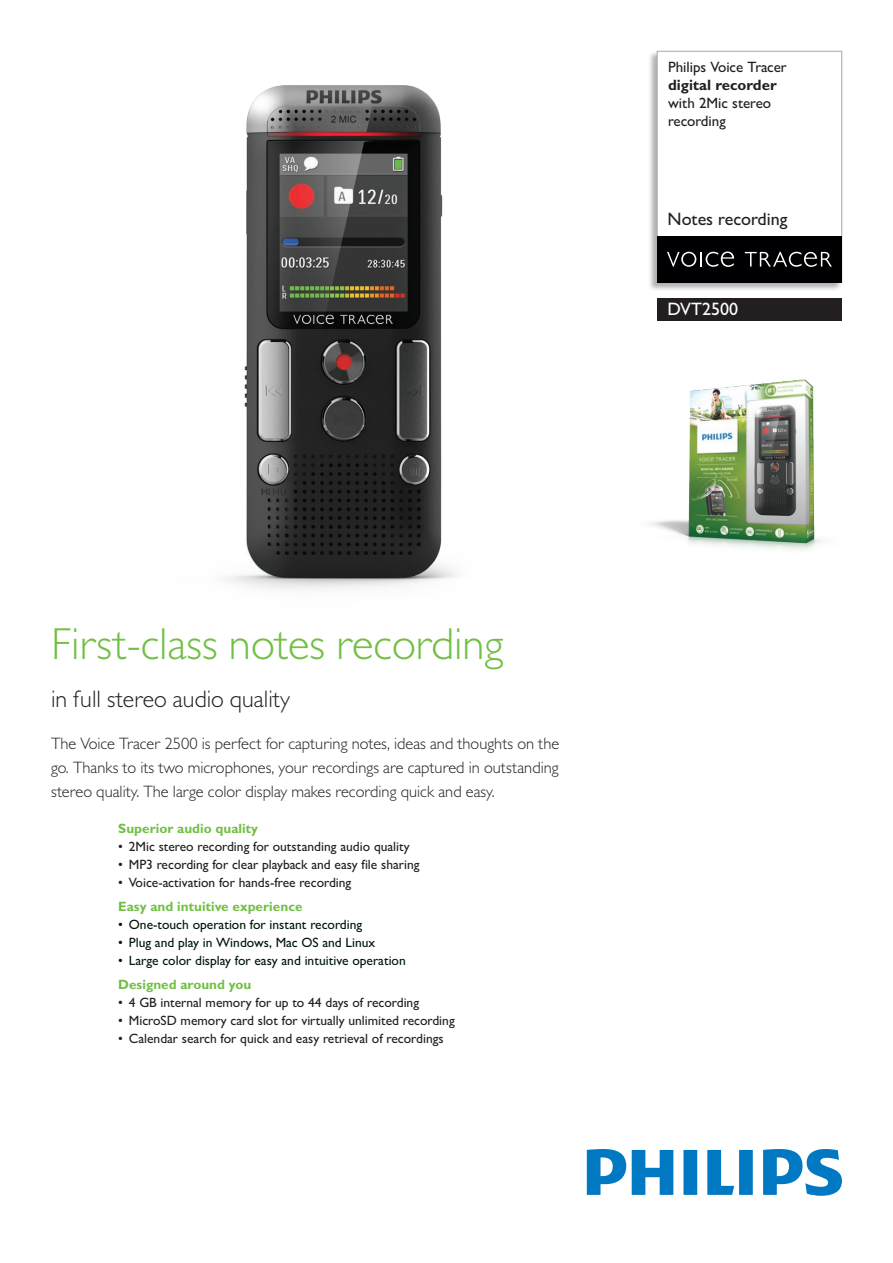
<style>
.page{position:relative;width:893px;height:1263px;background:#fff}
.page>*{position:absolute;margin:0;border:0;box-sizing:border-box;transform-origin:0 0}
.t1{font:300 45px "Gill Sans MT Pro";color:#71bf44}
.t2{font:300 24px "Gill Sans MT Pro";color:#231f20}
.t3{font:500 18px "Gill Sans MT Pro";color:#231f20}
.t4{font:500 18px "Gill Sans MT Pro";color:#fff}
.t5{font:300 16.5px/24px "Gill Sans MT Pro";color:#231f20;text-align:justify}
.t6{font:500 15px/18px "Gill Sans MT Pro";color:#231f20}
.t7{font:700 15px "Gill Sans MT Pro";color:#231f20}
.t8{font:500 13.5px "Gill Sans MT Pro";color:#231f20}
.t9{font:500 13.5px "Gill Sans MT Pro";color:#00190a}
.t10{font:700 13.5px "Gill Sans MT Pro";color:#71bf44}
</style>
<div class="page">
<img style="left:226px;top:85px;width:230px;height:505px">
<svg style="left:587px;top:1149px;width:255px;height:47px"></svg>
<img style="left:650px;top:379px;width:173px;height:171px">
<div style="left:648px;top:51px;width:194px;height:240px;background:#231f20;opacity:.35"></div>
<div style="left:657px;top:51px;width:185px;height:231px;background:#fff"></div>
<div style="left:657px;top:51px;width:185px;height:231px;border:1px solid #a8a9ad"></div>
<div style="left:657px;top:236px;width:185px;height:46px;background:#000002"></div>
<svg style="left:667px;top:251px;width:67px;height:16px"></svg>
<svg style="left:745px;top:252px;width:87px;height:15px"></svg>
<div style="left:657px;top:298px;width:185px;height:23px;background:#231f20"></div>
<p class="t6" style="left:668px;top:58px;width:120px">Philips Voice Tracer</p>
<p class="t7" style="left:668px;top:76px;width:110px">digital recorder</p>
<p class="t6" style="left:668px;top:94px;width:105px">with 2Mic stereo recording</p>
<h3 class="t3" style="left:668px;top:209px;width:121px">Notes recording</h3>
<h3 class="t4" style="left:668px;top:298px;width:72px">DVT2500</h3>
<h1 class="t1" style="left:51px;top:616px;width:454px">First-class notes recording</h1>
<h2 class="t2" style="left:51px;top:684px;width:241px">in full stereo audio quality</h2>
<p class="t5" style="left:51px;top:731px;width:510px">The Voice Tracer 2500 is perfect for capturing notes, ideas and thoughts on the go. Thanks to its two microphones, your recordings are captured in outstanding stereo quality. The large color display makes recording quick and easy.</p>
<p class="t10" style="left:118px;top:820px;width:141px">Superior audio quality</p>
<p class="t8" style="left:118px;top:838px;width:293px">• 2Mic stereo recording for outstanding audio quality</p>
<p class="t8" style="left:118px;top:856px;width:303px">• MP3 recording for clear playback and easy file sharing</p>
<p class="t8" style="left:118px;top:874px;width:235px">• Voice-activation for hands-free recording</p>
<p class="t10" style="left:118px;top:898px;width:186px">Easy and intuitive experience</p>
<p class="t9" style="left:118px;top:916px;width:246px">• One-touch operation for instant recording</p>
<p class="t9" style="left:118px;top:934px;width:259px">• Plug and play in Windows, Mac OS and Linux</p>
<p class="t9" style="left:118px;top:952px;width:289px">• Large color display for easy and intuitive operation</p>
<p class="t10" style="left:118px;top:976px;width:135px">Designed around you</p>
<p class="t8" style="left:118px;top:994px;width:302px">• 4 GB internal memory for up to 44 days of recording</p>
<p class="t8" style="left:118px;top:1012px;width:338px">• MicroSD memory card slot for virtually unlimited recording</p>
<p class="t8" style="left:118px;top:1030px;width:327px">• Calendar search for quick and easy retrieval of recordings</p>
</div>
